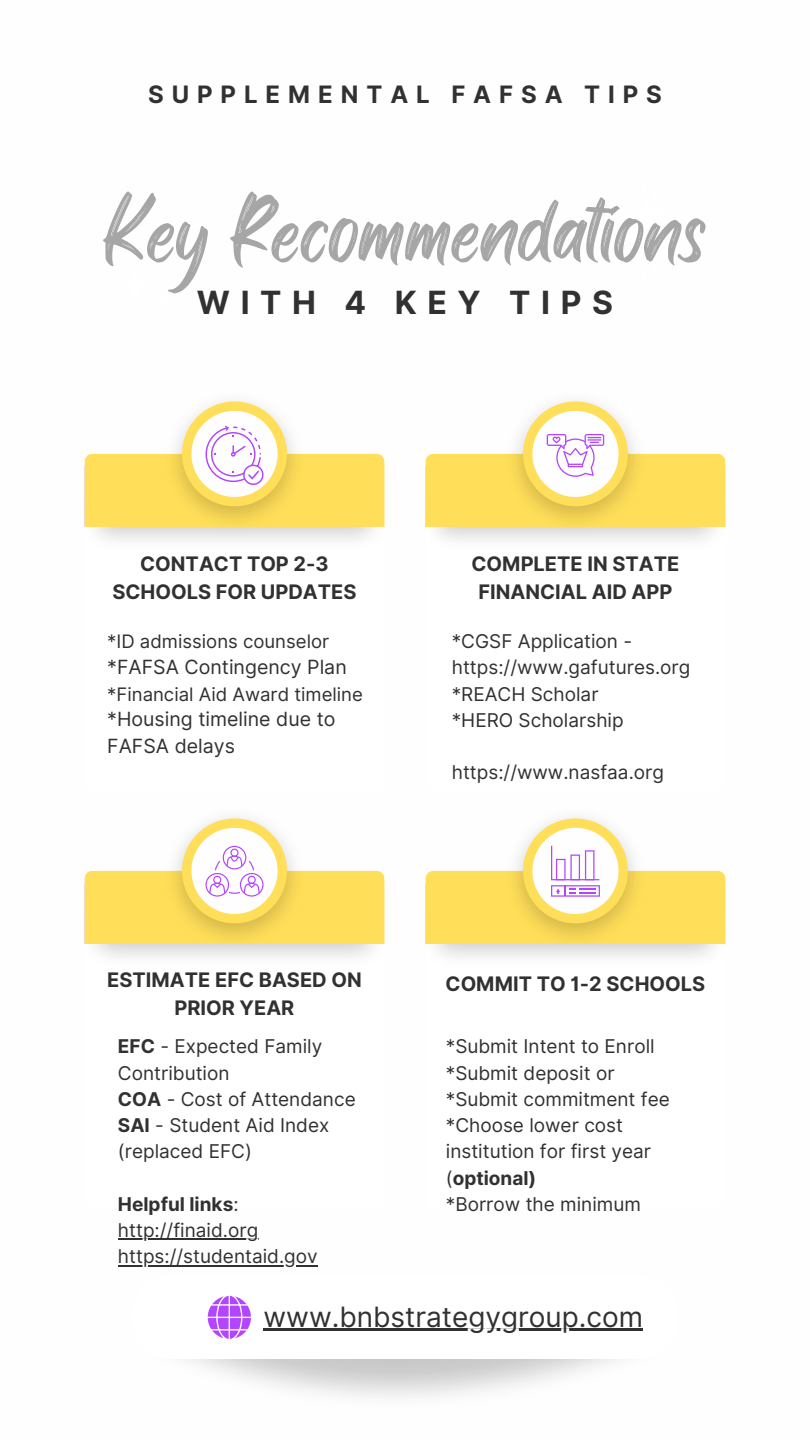
<style>
.page{position:relative;width:810px;height:1440px;background:#fff}
.page>*{position:absolute;margin:0;border:0;box-sizing:border-box;transform-origin:0 0}
.t1{font:85px "Black Bones";color:#a6a6a6}
.t2{font:700 32px "Inter";letter-spacing:.33em;color:#313132}
.t3{font:28px "Inter";color:#313132}
.t4{font:700 24px "Inter";letter-spacing:.33em;color:#313132}
.t5{font:700 20px/27.8px "Inter";color:#313132;text-align:center}
.t6{font:19.6px/27px "Inter";color:#313132}
.t7{font:19px/26.2px "Inter";color:#313132}
.t8{font:700 19px "Inter";color:#313132}
.t9{font:18.6px "Inter";color:#313132}
.s1{font-weight:700}
.s2{font-weight:400}
</style>
<div class="page">
<svg style="left:207px;top:1295px;width:436px;height:44px"></svg>
<svg style="left:85px;top:401px;width:299px;height:132px"></svg>
<svg style="left:426px;top:818px;width:299px;height:132px"></svg>
<svg style="left:85px;top:818px;width:299px;height:132px"></svg>
<svg style="left:426px;top:401px;width:299px;height:132px"></svg>
<hr style="left:118px;top:1239px;width:140px;height:1px;background:#313132">
<hr style="left:118px;top:1265px;width:200px;height:1px;background:#313132">
<hr style="left:264px;top:1329px;width:379px;height:2px;background:#313132">
<h1 class="t4" style="left:148px;top:80px;width:515px">SUPPLEMENTAL FAFSA TIPS</h1>
<p class="t1" style="left:104px;top:171px;width:603px">Key Recommendations</p>
<h4 class="t2" style="left:197px;top:283px;width:417px">WITH 4 KEY TIPS</h4>
<p class="t5" style="left:112px;top:550px;width:246px">CONTACT TOP 2-3<br>SCHOOLS FOR UPDATES</p>
<h2 class="t9" style="left:107px;top:630px;width:223px">*ID admissions counselor</h2>
<p class="t6" style="left:107px;top:653px;width:241px">*FAFSA Contingency Plan</p>
<p class="t9" style="left:107px;top:683px;width:257px">*Financial Aid Award timeline</p>
<p class="t6" style="left:107px;top:706px;width:230px">*Housing timeline due to<br>FAFSA delays</p>
<h5 class="t5" style="left:107px;top:966px;width:256px">ESTIMATE EFC BASED ON<br>PRIOR YEAR</h5>
<p class="t7" style="left:118px;top:1033px;width:206px"><span class="s1">EFC</span> - Expected Family<br>Contribution</p>
<p class="t7" style="left:118px;top:1086px;width:239px"><span class="s1">COA</span> - Cost of Attendance</p>
<p class="t7" style="left:118px;top:1112px;width:213px"><span class="s1">SAI</span> - Student Aid Index (replaced EFC)</p>
<p class="t8" style="left:118px;top:1193px;width:122px">Helpful links<span class="s2">:</span></p>
<p class="t7" style="left:118px;top:1217px;width:142px">http://finaid.org</p>
<p class="t7" style="left:118px;top:1243px;width:201px">https://studentaid.gov</p>
<h5 class="t5" style="left:472px;top:550px;width:209px">COMPLETE IN STATE<br>FINANCIAL AID APP</h5>
<p class="t7" style="left:452px;top:628px;width:240px">*CGSF Application - https://www.gafutures.org</p>
<p class="t7" style="left:452px;top:681px;width:148px">*REACH Scholar</p>
<p class="t7" style="left:452px;top:707px;width:173px">*HERO Scholarship</p>
<p class="t7" style="left:452px;top:759px;width:214px">https://www.nasfaa.org</p>
<p class="t5" style="left:446px;top:970px;width:261px">COMMIT TO 1-2 SCHOOLS</p>
<p class="t7" style="left:446px;top:1033px;width:210px">*Submit Intent to Enroll</p>
<h5 class="t7" style="left:446px;top:1060px;width:170px">*Submit deposit or</h5>
<p class="t7" style="left:446px;top:1086px;width:226px">*Submit commitment fee</p>
<p class="t7" style="left:446px;top:1112px;width:207px">*Choose lower cost institution for first year (<span class="s1">optional)</span></p>
<p class="t7" style="left:446px;top:1191px;width:197px">*Borrow the minimum</p>
<p class="t3" style="left:264px;top:1300px;width:381px">www.bnbstrategygroup.com</p>
</div>
